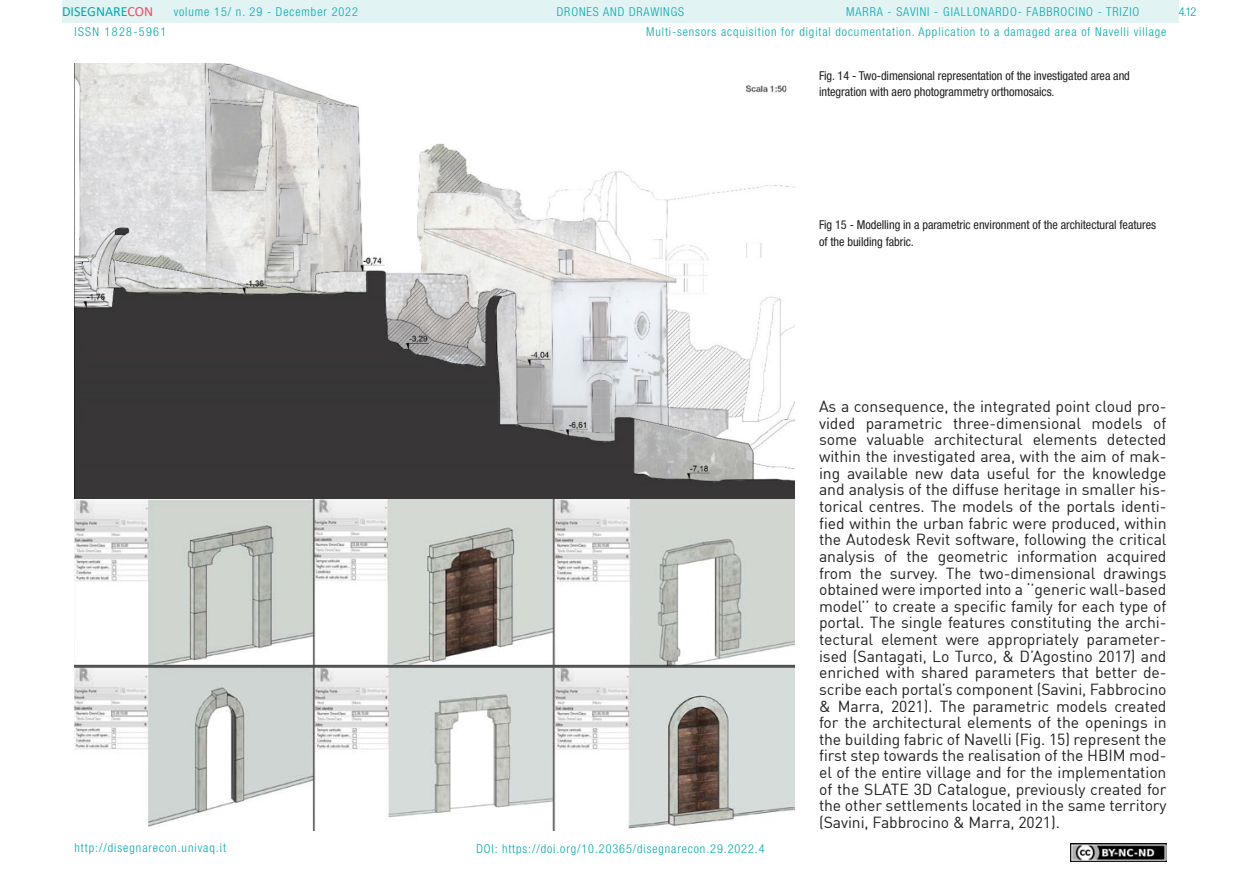
<style>
.page{position:relative;width:1241px;height:893px;background:#fff}
.page>*{position:absolute;margin:0;border:0;box-sizing:border-box;transform-origin:0 0}
.t1{font:15.75px/16.6px "DIN";letter-spacing:-.005em;color:#231f20;text-align:justify}
.t2{font:14px "Calibri";color:#00aaad}
.t3{font:300 condensed 12.25px "Helvetica Neue LT Std";letter-spacing:.075em;color:#00aaad}
.t4{font:condensed 12.25px/16.6px "Helvetica Neue LT Std";letter-spacing:-.005em;color:#231f20}
.t5{font:300 condensed 12.25px "Helvetica Neue LT Std";letter-spacing:.11em;color:#00aaad}
.s1{color:#f24862}
</style>
<div class="page">
<div style="left:62px;top:0;width:1116px;height:23px;background:#e2f3f4"></div>
<img style="left:1070px;top:843px;width:96px;height:18px">
<img style="left:74px;top:63px;width:720px;height:768px">
<p class="t2" style="left:62px;top:2px;width:93px">DISEGNARE<span class="s1">CON</span></p>
<p class="t3" style="left:846px;top:5px;width:294px">MARRA - SAVINI - GIALLONARDO- FABBROCINO - TRIZIO</p>
<p class="t3" style="left:174px;top:5px;width:186px">volume 15/ n. 29 - December 2022</p>
<p class="t3" style="left:556px;top:5px;width:129px">DRONES AND DRAWINGS</p>
<p class="t5" style="left:74px;top:24px;width:93px">ISSN 1828-5961</p>
<p class="t3" style="left:646px;top:25px;width:521px">Multi-sensors acquisition for digital documentation. Application to a damaged area of Navelli village</p>
<p class="t4" style="left:819px;top:67px;width:312px">Fig. 14 - Two-dimensional representation of the investigated area and integration with aero photogrammetry orthomosaics.</p>
<p class="t3" style="left:1178px;top:5px;width:19px">4.12</p>
<p class="t4" style="left:819px;top:217px;width:338px">Fig 15 - Modelling in a parametric environment of the architectural features of the building fabric.</p>
<p class="t3" style="left:74px;top:841px;width:153px">http://disegnarecon.univaq.it</p>
<p class="t3" style="left:476px;top:842px;width:290px">DOI: https://doi.org/10.20365/disegnarecon.29.2022.4</p>
<p class="t1" style="left:819px;top:398px;width:349px">As a consequence, the integrated point cloud pro&shy;vided parametric three-dimensional models of some valuable architectural elements detected within the investigated area, with the aim of mak&shy;ing available new data useful for the knowledge and analysis of the diffuse heritage in smaller his&shy;torical centres. The models of the portals identi&shy;fied within the urban fabric were produced, within the Autodesk Revit software, following the critical analysis of the geometric information acquired from the survey. The two-dimensional drawings obtained were imported into a ‘’generic wall-based model’’ to create a specific family for each type of portal. The single features constituting the archi&shy;tectural element were appropriately parameter&shy;ised (Santagati, Lo Turco, &amp; D’Agostino 2017) and enriched with shared parameters that better de&shy;scribe each portal’s component (Savini, Fabbrocino &amp; Marra, 2021). The parametric models created for the architectural elements of the openings in the building fabric of Navelli (Fig. 15) represent the first step towards the realisation of the HBIM mod&shy;el of the entire village and for the implementation of the SLATE 3D Catalogue, previously created for the other settlements located in the same territory (Savini, Fabbrocino &amp; Marra, 2021).</p>
</div>
